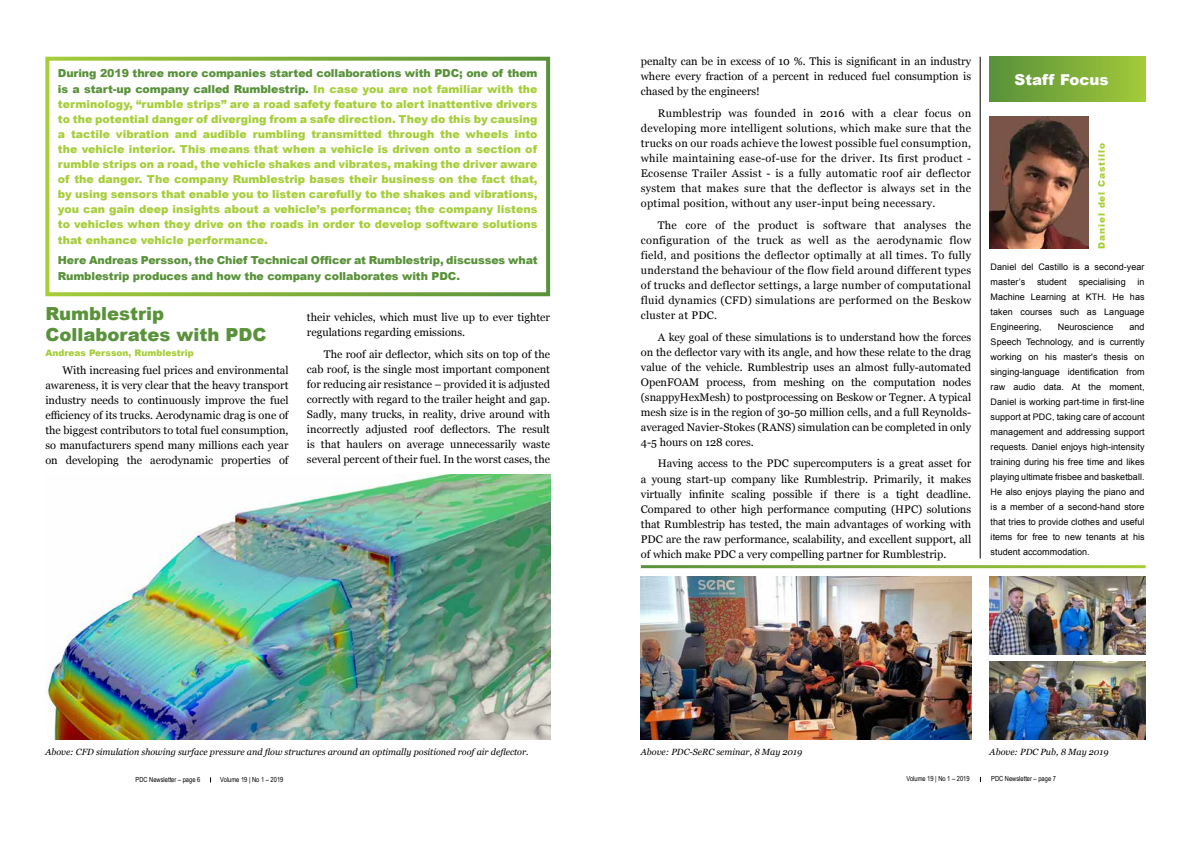
<style>
.page{position:relative;width:1191px;height:842px;background:#fff}
.page>*{position:absolute;margin:0;border:0;box-sizing:border-box;transform-origin:0 0}
.t1{font:900 18px/21.6px "Arial";color:#59923a}
.t2{font:900 15px "Arial";color:#fff}
.t3{font:11px/15px "Georgia";color:#000;text-align:justify}
.t4{font:900 11px/15px "Arial";color:#a6ce39;text-align:justify}
.t5{font:900 11px/16px "Arial";letter-spacing:-.01em;color:#59923a}
.t6{font:9px/15px "Arial";letter-spacing:.005em;color:#000;text-align:justify}
.t7{font:italic 9px "Georgia";color:#000}
.t8{font:900 9px "Arial";color:#a6ce39}
.t9{font:900 9px "Arial";letter-spacing:.1em;color:#a6ce39}
.t10{font:7px "Arial Narrow";color:#000}
.s1{color:#a6ce39}
</style>
<div class="page">
<hr style="left:980px;top:57px;width:1px;height:501px;background:#000">
<img style="left:989px;top:662px;width:156px;height:78px">
<img style="left:989px;top:577px;width:156px;height:78px">
<img style="left:641px;top:577px;width:330px;height:163px">
<img style="left:989px;top:117px;width:99px;height:132px">
<img style="left:45px;top:475px;width:505px;height:265px">
<div style="left:989px;top:57px;width:156px;height:44px;background:linear-gradient(to right,#58903a,#a2c939)"></div>
<div style="left:45px;top:57px;width:505px;height:239px;border:4px solid #fff"></div>
<p class="t5" style="left:58px;top:65px;width:481px">During 2019 three more companies started collaborations with PDC; one of them is a start-up company called Rumblestrip. <span class="s1">In case you are not familiar with the</span></p>
<p class="t4" style="left:58px;top:96px;width:481px">terminology, “rumble strips” are a road safety feature to alert inattentive drivers to the potential danger of diverging from a safe direction. They do this by causing a tactile vibration and audible rumbling transmitted through the wheels into the vehicle interior. This means that when a vehicle is driven onto a section of rumble strips on a road, the vehicle shakes and vibrates, making the driver aware of the danger. The company Rumblestrip bases their business on the fact that, by using sensors that enable you to listen carefully to the shakes and vibrations, you can gain deep insights about a vehicle’s performance; the company listens to vehicles when they drive on the roads in order to develop software solutions</p>
<p class="t4" style="left:58px;top:232px;width:211px">that enhance vehicle performance.</p>
<p class="t5" style="left:58px;top:252px;width:481px">Here Andreas Persson, the Chief Technical Officer at Rumblestrip, discusses what<br>Rumblestrip produces and how the company collaborates with PDC.</p>
<h1 class="t1" style="left:45px;top:302px;width:223px">Rumblestrip<br>Collaborates with PDC</h1>
<p class="t8" style="left:45px;top:347px;width:150px">Andreas Persson, Rumblestrip</p>
<p class="t3" style="left:45px;top:362px;width:245px;text-indent:17px">With increasing fuel prices and environmental awareness, it is very clear that the heavy transport industry needs to continuously improve the fuel efficiency of its trucks. Aerodynamic drag is one of the biggest contributors to total fuel consumption, so manufacturers spend many millions each year on developing the aerodynamic properties of</p>
<p class="t3" style="left:307px;top:309px;width:245px">their vehicles, which must live up to ever tighter regulations regarding emissions.</p>
<p class="t3" style="left:307px;top:346px;width:245px;text-indent:17px">The roof air deflector, which sits on top of the cab roof, is the single most important component for reducing air resistance – provided it is adjusted correctly with regard to the trailer height and gap.<br>Sadly, many trucks, in reality, drive around with incorrectly adjusted roof deflectors. The result is that haulers on average unnecessarily waste several percent of their fuel. In the worst cases, the</p>
<p class="t7" style="left:45px;top:745px;width:485px">Above: CFD simulation showing surface pressure and flow structures around an optimally positioned roof air deflector.</p>
<p class="t10" style="left:135px;top:774px;width:66px">PDC Newsletter – page 6</p>
<p class="t10" style="left:220px;top:774px;width:65px">Volume 19 | No 1 – 2019</p>
<p class="t3" style="left:641px;top:53px;width:332px">penalty can be in excess of 10 %. This is significant in an industry where every fraction of a percent in reduced fuel consumption is chased by the engineers!</p>
<p class="t3" style="left:641px;top:105px;width:332px;text-indent:17px">Rumblestrip was founded in 2016 with a clear focus on developing more intelligent solutions, which make sure that the trucks on our roads achieve the lowest possible fuel consumption, while maintaining ease-of-use for the driver. Its first product - Ecosense Trailer Assist - is a fully automatic roof air deflector system that makes sure that the deflector is always set in the optimal position, without any user-input being necessary.</p>
<p class="t3" style="left:641px;top:217px;width:332px;text-indent:17px">The core of the product is software that analyses the configuration of the truck as well as the aerodynamic flow field, and positions the deflector optimally at all times. To fully understand the behaviour of the flow field around different types of trucks and deflector settings, a large number of computational fluid dynamics (CFD) simulations are performed on the Beskow cluster at PDC.</p>
<p class="t3" style="left:641px;top:329px;width:332px;text-indent:17px">A key goal of these simulations is to understand how the forces on the deflector vary with its angle, and how these relate to the drag value of the vehicle. Rumblestrip uses an almost fully-automated OpenFOAM process, from meshing on the computation nodes (snappyHexMesh) to postprocessing on Beskow or Tegner. A typical mesh size is in the region of 30-50 million cells, and a full Reynolds&shy;averaged Navier-Stokes (RANS) simulation can be completed in only 4-5 hours on 128 cores.</p>
<p class="t3" style="left:641px;top:456px;width:332px;text-indent:17px">Having access to the PDC supercomputers is a great asset for a young start-up company like Rumblestrip. Primarily, it makes virtually infinite scaling possible if there is a tight deadline.<br>Compared to other high performance computing (HPC) solutions that Rumblestrip has tested, the main advantages of working with PDC are the raw performance, scalability, and excellent support, all of which make PDC a very compelling partner for Rumblestrip.</p>
<h2 class="t2" style="left:1014px;top:69px;width:96px">Staff Focus</h2>
<p class="t9" style="left:1095px;top:249px;width:107px;rotate:-90deg">Daniel del Castillo</p>
<p class="t6" style="left:990px;top:259px;width:155px">Daniel del Castillo is a second-year master’s</p>
<p class="t6" style="left:990px;top:274px;width:155px;text-indent:147px">in Machine Learning at KTH. He has taken courses such as Language Engineering,</p>
<p class="t6" style="left:1037px;top:274px;width:31px">student</p>
<p class="t6" style="left:1078px;top:274px;width:49px">specialising</p>
<p class="t6" style="left:990px;top:319px;width:155px;text-indent:139px">and Speech Technology, and is currently working on his master's thesis on singing-language identification from raw audio data. At the moment, Daniel is working part-time in first-line support at PDC, taking care of account management and addressing support requests. Daniel enjoys high-intensity training during his free time and likes playing ultimate frisbee and basketball.<br>He also enjoys playing the piano and is a member of a second-hand store that tries to provide clothes and useful items for free to new tenants at his student accommodation.</p>
<p class="t6" style="left:1057px;top:319px;width:57px">Neuroscience</p>
<p class="t7" style="left:641px;top:745px;width:163px">Above: PDC-SeRC seminar, 8 May 2019</p>
<p class="t7" style="left:989px;top:745px;width:120px">Above: PDC Pub, 8 May 2019</p>
<p class="t10" style="left:906px;top:774px;width:65px">Volume 19 | No 1 – 2019</p>
<p class="t10" style="left:991px;top:774px;width:66px">PDC Newsletter – page 7</p>
</div>
